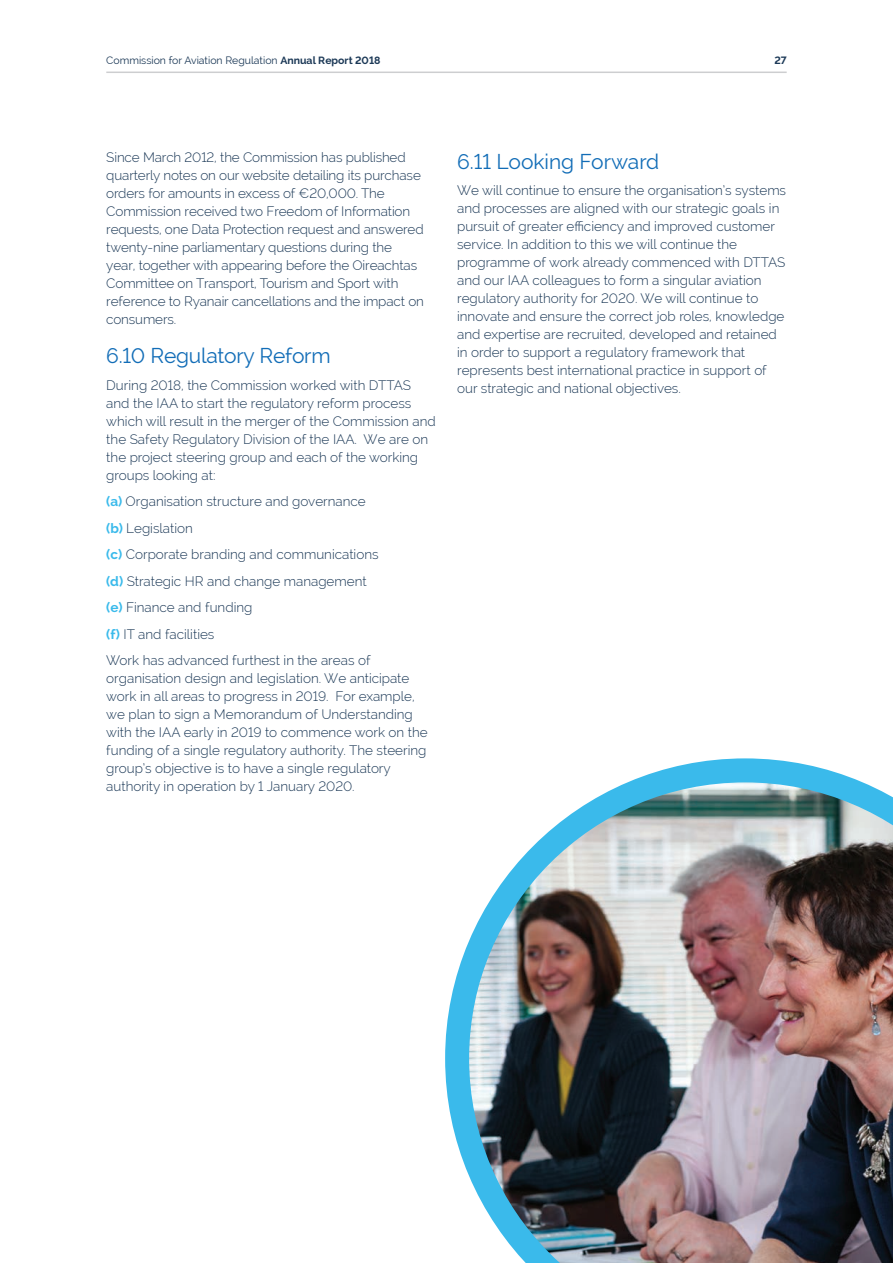
<style>
.page{position:relative;width:893px;height:1263px;background:#fff}
.page>*{position:absolute;margin:0;border:0;box-sizing:border-box;transform-origin:0 0}
.t1{font:21px "Raleway";letter-spacing:-.01em;color:#126db7}
.t2{font:300 13.5px/18px "Raleway";color:#1c3957}
.t3{font:10.5px "Raleway";color:#1c3957}
.t4{font:700 10.5px "Raleway";color:#1c3957}
.s1{font-weight:700}
.s2{font-weight:700;color:#3abaeb}
</style>
<div class="page">
<hr style="left:106px;top:72px;width:681px;height:1px;background:#cdced0">
<img style="left:445px;top:758px;width:448px;height:505px">
<p class="t3" style="left:106px;top:54px;width:276px">Commission for Aviation Regulation <span class="s1">Annual Report 2018</span></p>
<p class="t4" style="left:774px;top:55px;width:14px">27</p>
<p class="t2" style="left:106px;top:148px;width:319px">Since March 2012, the Commission has published quarterly notes on our website detailing its purchase orders for amounts in excess of €20,000. The Commission received two Freedom of Information requests, one Data Protection request and answered twenty-nine parliamentary questions during the year, together with appearing before the Oireachtas Committee on Transport, Tourism and Sport with reference to Ryanair cancellations and the impact on consumers.</p>
<h1 class="t1" style="left:106px;top:343px;width:226px">6.10 Regulatory Reform</h1>
<p class="t2" style="left:106px;top:376px;width:331px">During 2018, the Commission worked with DTTAS and the IAA to start the regulatory reform process which will result in the merger of the Commission and the Safety Regulatory Division of the IAA. We are on the project steering group and each of the working groups looking at:</p>
<p class="t2" style="left:106px;top:488px;width:274px;line-height:26.5px"><span class="s2">(a)</span> Organisation structure and governance <span class="s2">(b)</span> Legislation<br><span class="s2">(c)</span> Corporate branding and communications <span class="s2">(d)</span> Strategic HR and change management <span class="s2">(e)</span> Finance and funding<br><span class="s2">(f)</span> IT and facilities<br>Work has advanced furthest in the areas of</p>
<p class="t2" style="left:106px;top:669px;width:323px">organisation design and legislation. We anticipate work in all areas to progress in 2019. For example, we plan to sign a Memorandum of Understanding with the IAA early in 2019 to commence work on the funding of a single regulatory authority. The steering group’s objective is to have a single regulatory authority in operation by 1 January 2020.</p>
<h1 class="t1" style="left:457px;top:149px;width:204px">6.11 Looking Forward</h1>
<p class="t2" style="left:457px;top:181px;width:330px">We will continue to ensure the organisation’s systems and processes are aligned with our strategic goals in pursuit of greater efficiency and improved customer service. In addition to this we will continue the programme of work already commenced with DTTAS and our IAA colleagues to form a singular aviation regulatory authority for 2020. We will continue to innovate and ensure the correct job roles, knowledge and expertise are recruited, developed and retained in order to support a regulatory framework that represents best international practice in support of our strategic and national objectives.</p>
</div>
